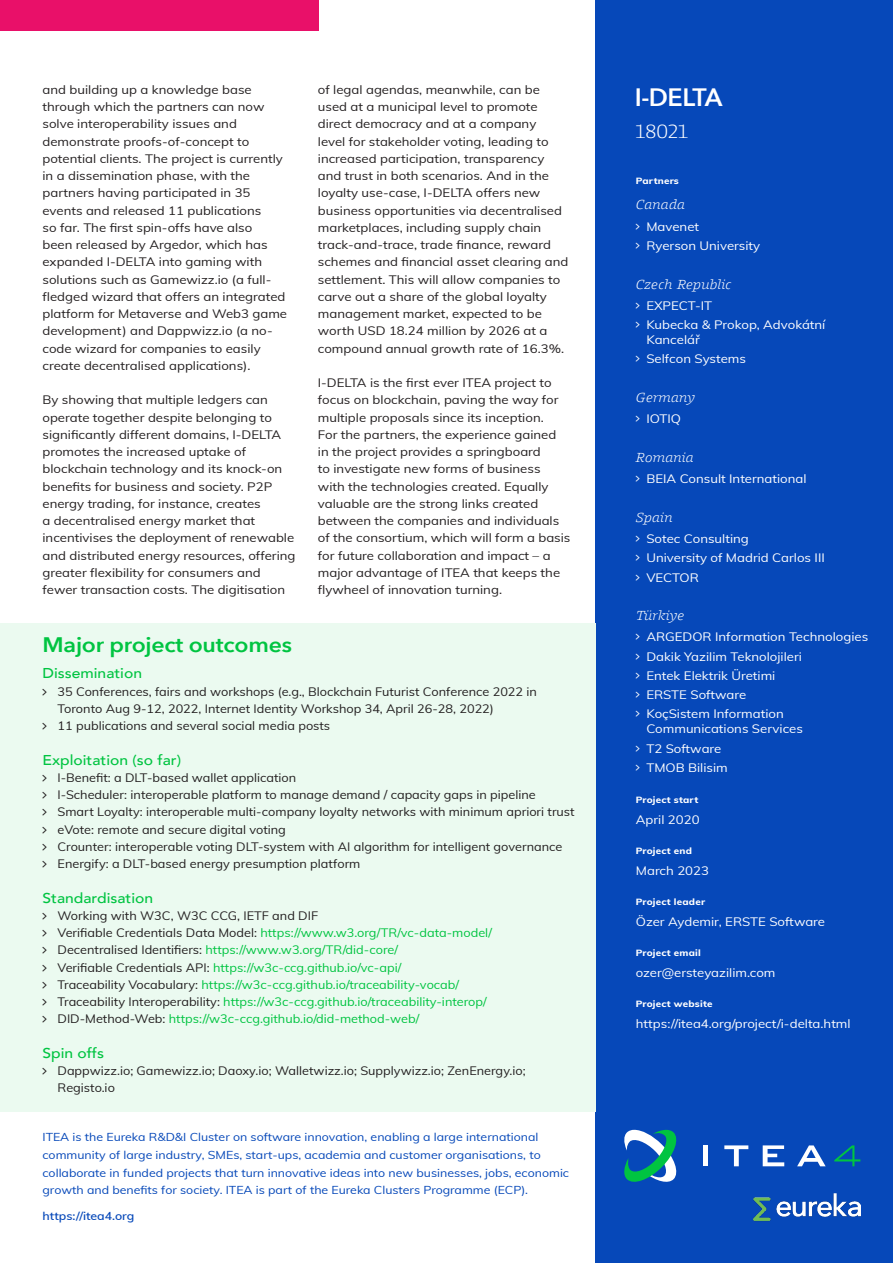
<style>
.page{position:relative;width:893px;height:1263px;background:#fff}
.page>*{position:absolute;margin:0;border:0;box-sizing:border-box;transform-origin:0 0}
.project_info___project_name{font:600 25.05px "Avenir Next";letter-spacing:-.05em;color:#fff}
.project_outcome___heading__01{font:600 21px "Avenir Next";letter-spacing:-.01em;color:#00c441;scale:1.1 1}
.project_info___project_number{font:300 19.8px "Harrison Serif Pro";letter-spacing:.01em;color:#fff}
.project_outcome___heading__02{font:500 14.25px "Avenir";color:#00c441;scale:1.1 1}
.project_info___country{font:italic 300 13.5px "Harrison Serif Pro";letter-spacing:.02em;color:#fff;scale:1.1 1}
.body{font:12px/17.2px "Muli";color:#231f20;scale:1.1 1}
.body-2{font:12px/17.2px "Muli";color:#231f20;scale:1.06 1}
.project_info___body{font:12px/15px "Muli";color:#fff;scale:1.1 1}
.t1{font:12px "Muli";color:#00c441;scale:1.06 1}
.t2{font:11.25px/17.7px "Muli";color:#0648b9;scale:1.1 1}
.t3{font:600 11.25px "Muli";color:#0648b9;scale:1.1 1}
.project_info__heading{font:800 9px "Muli";letter-spacing:.02em;color:#fff;scale:1.1 1}
.s1{color:#231f20}
</style>
<div class="page">
<div style="left:595px;top:0;width:298px;height:1263px;background:#0648b9"></div>
<div style="left:0;top:623px;width:595px;height:489px;background:#ebfaf0"></div>
<div style="left:0;top:0;width:319px;height:31px;background:#e91069"></div>
<svg style="left:624px;top:1130px;width:53px;height:52px"></svg>
<div style="left:703px;top:1145px;width:5px;height:21px;background:#fff"></div>
<svg style="left:724px;top:1145px;width:24px;height:21px"></svg>
<svg style="left:797px;top:1145px;width:29px;height:21px"></svg>
<svg style="left:763px;top:1145px;width:21px;height:21px"></svg>
<svg style="left:834px;top:1145px;width:26px;height:21px"></svg>
<img style="left:753px;top:1193px;width:108px;height:29px">
<p class="body" style="left:43px;top:80px;width:224px">and building up a knowledge base through which the partners can now solve interoperability issues and demonstrate proofs-of-concept to potential clients. The project is currently in a dissemination phase, with the partners having participated in 35 events and released 11 publications<br>so far. The first spin-offs have also<br>been released by Argedor, which has expanded I-DELTA into gaming with solutions such as Gamewizz.io (a full&shy;fledged wizard that offers an integrated platform for Metaverse and Web3 game development) and Dappwizz.io (a no&shy;code wizard for companies to easily create decentralised applications).</p>
<p class="body" style="left:43px;top:391px;width:231px">By showing that multiple ledgers can operate together despite belonging to significantly different domains, I-DELTA promotes the increased uptake of blockchain technology and its knock-on benefits for business and society. P2P energy trading, for instance, creates<br>a decentralised energy market that incentivises the deployment of renewable and distributed energy resources, offering greater flexibility for consumers and fewer transaction costs. The digitisation</p>
<p class="body" style="left:318px;top:80px;width:229px">of legal agendas, meanwhile, can be used at a municipal level to promote direct democracy and at a company<br>level for stakeholder voting, leading to increased participation, transparency and trust in both scenarios. And in the loyalty use-case, I-DELTA offers new business opportunities via decentralised marketplaces, including supply chain track-and-trace, trade finance, reward schemes and financial asset clearing and settlement. This will allow companies to carve out a share of the global loyalty management market, expected to be worth USD 18.24 million by 2026 at a compound annual growth rate of 16.3%.</p>
<p class="body" style="left:318px;top:374px;width:231px">I-DELTA is the first ever ITEA project to focus on blockchain, paving the way for multiple proposals since its inception.<br>For the partners, the experience gained<br>in the project provides a springboard<br>to investigate new forms of business<br>with the technologies created. Equally valuable are the strong links created between the companies and individuals of the consortium, which will form a basis for future collaboration and impact – a major advantage of ITEA that keeps the flywheel of innovation turning.</p>
<p class="project_outcome___heading__01" style="left:43px;top:627px;width:228px">Major project outcomes</p>
<p class="project_outcome___heading__02" style="left:43px;top:661px;width:92px">Dissemination</p>
<p class="body-2" style="left:58px;top:682px;width:454px">35 Conferences, fairs and workshops (e.g., Blockchain Futurist Conference 2022 in<br>Toronto Aug 9-12, 2022, Internet Identity Workshop 34, April 26-28, 2022)</p>
<p class="body-2" style="left:58px;top:716px;width:259px">11 publications and several social media posts</p>
<p class="project_outcome___heading__02" style="left:43px;top:747px;width:127px">Exploitation (so far)</p>
<p class="body-2" style="left:58px;top:768px;width:227px">I-Benefit: a DLT-based wallet application</p>
<p class="body-2" style="left:58px;top:785px;width:453px">I-Scheduler: interoperable platform to manage demand / capacity gaps in pipeline</p>
<p class="body-2" style="left:58px;top:803px;width:489px">Smart Loyalty: interoperable multi-company loyalty networks with minimum apriori trust</p>
<p class="body-2" style="left:58px;top:820px;width:217px">eVote: remote and secure digital voting</p>
<p class="body-2" style="left:58px;top:837px;width:478px">Crounter: interoperable voting DLT-system with AI algorithm for intelligent governance</p>
<p class="body-2" style="left:58px;top:854px;width:287px">Energify: a DLT-based energy presumption platform</p>
<p class="project_outcome___heading__02" style="left:43px;top:885px;width:102px">Standardisation</p>
<p class="body-2" style="left:58px;top:906px;width:247px">Working with W3C, W3C CCG, IETF and DIF</p>
<p class="t1" style="left:58px;top:924px;width:411px"><span class="s1">Verifiable Credentials Data Model:</span> https://www.w3.org/TR/vc-data-model/</p>
<p class="t1" style="left:58px;top:941px;width:323px"><span class="s1">Decentralised Identifiers:</span> https://www.w3.org/TR/did-core/</p>
<p class="t1" style="left:58px;top:958px;width:326px"><span class="s1">Verifiable Credentials API:</span> https://w3c-ccg.github.io/vc-api/</p>
<p class="t1" style="left:58px;top:976px;width:380px"><span class="s1">Traceability Vocabulary:</span> https://w3c-ccg.github.io/traceability-vocab/</p>
<p class="t1" style="left:58px;top:993px;width:406px"><span class="s1">Traceability Interoperability:</span> https://w3c-ccg.github.io/traceability-interop/</p>
<p class="t1" style="left:58px;top:1010px;width:343px"><span class="s1">DID-Method-Web:</span> https://w3c-ccg.github.io/did-method-web/</p>
<p class="project_outcome___heading__02" style="left:43px;top:1040px;width:57px">Spin offs</p>
<p class="body-2" style="left:58px;top:1061px;width:443px">Dappwizz.io; Gamewizz.io; Daoxy.io; Walletwizz.io; Supplywizz.io; ZenEnergy.io;<br>Registo.io</p>
<p class="t2" style="left:43px;top:1128px;width:480px">ITEA is the Eureka R&amp;D&amp;I Cluster on software innovation, enabling a large international community of large industry, SMEs, start-ups, academia and customer organisations, to collaborate in funded projects that turn innovative ideas into new businesses, jobs, economic growth and benefits for society. ITEA is part of the Eureka Clusters Programme (ECP).</p>
<p class="t3" style="left:43px;top:1208px;width:85px">https://itea4.org</p>
<p class="project_info___project_name" style="left:635px;top:76px;width:89px">I-DELTA</p>
<p class="project_info___project_number" style="left:636px;top:117px;width:54px">18021</p>
<p class="project_info__heading" style="left:636px;top:174px;width:41px">Partners</p>
<p class="project_info___country" style="left:636px;top:195px;width:46px">Canada</p>
<p class="project_info___body" style="left:646px;top:218px;width:49px">Mavenet</p>
<p class="project_info___body" style="left:646px;top:238px;width:105px">Ryerson University</p>
<p class="project_info___country" style="left:636px;top:274px;width:88px">Czech Republic</p>
<p class="project_info___body" style="left:646px;top:297px;width:61px">EXPECT-IT</p>
<p class="project_info___body" style="left:646px;top:317px;width:164px">Kubecka &amp; Prokop, Advokátní<br>Kancelář</p>
<p class="project_info___body" style="left:646px;top:351px;width:92px">Selfcon Systems</p>
<p class="project_info___country" style="left:636px;top:387px;width:55px">Germany</p>
<p class="project_info___body" style="left:646px;top:411px;width:33px">IOTIQ</p>
<p class="project_info___country" style="left:636px;top:447px;width:54px">Romania</p>
<p class="project_info___body" style="left:646px;top:471px;width:147px">BEIA Consult International</p>
<p class="project_info___country" style="left:636px;top:507px;width:35px">Spain</p>
<p class="project_info___body" style="left:646px;top:531px;width:95px">Sotec Consulting</p>
<p class="project_info___body" style="left:646px;top:550px;width:164px">University of Madrid Carlos III</p>
<p class="project_info___body" style="left:646px;top:569px;width:49px">VECTOR</p>
<p class="project_info___country" style="left:636px;top:606px;width:45px">Türkiye</p>
<p class="project_info___body" style="left:646px;top:629px;width:203px">ARGEDOR Information Technologies</p>
<p class="project_info___body" style="left:646px;top:648px;width:143px">Dakik Yazilim Teknolojileri</p>
<p class="project_info___body" style="left:646px;top:668px;width:119px">Entek Elektrik Üretimi</p>
<p class="project_info___body" style="left:646px;top:687px;width:92px">ERSTE Software</p>
<p class="project_info___body" style="left:646px;top:706px;width:144px">KoçSistem Information<br>Communications Services</p>
<p class="project_info___body" style="left:646px;top:740px;width:70px">T2 Software</p>
<p class="project_info___body" style="left:646px;top:760px;width:76px">TMOB Bilisim</p>
<p class="project_info__heading" style="left:636px;top:793px;width:58px">Project start</p>
<p class="project_info___body" style="left:636px;top:811px;width:59px">April 2020</p>
<p class="project_info__heading" style="left:636px;top:844px;width:53px">Project end</p>
<p class="project_info___body" style="left:636px;top:862px;width:68px">March 2023</p>
<p class="project_info__heading" style="left:636px;top:895px;width:64px">Project leader</p>
<p class="project_info___body" style="left:636px;top:913px;width:174px">Özer Aydemir, ERSTE Software</p>
<p class="project_info__heading" style="left:636px;top:946px;width:61px">Project email</p>
<p class="project_info___body" style="left:636px;top:964px;width:129px">ozer@ersteyazilim.com</p>
<p class="project_info__heading" style="left:636px;top:997px;width:71px">Project website</p>
<p class="project_info___body" style="left:636px;top:1015px;width:197px">https://itea4.org/project/i-delta.html</p>
</div>
